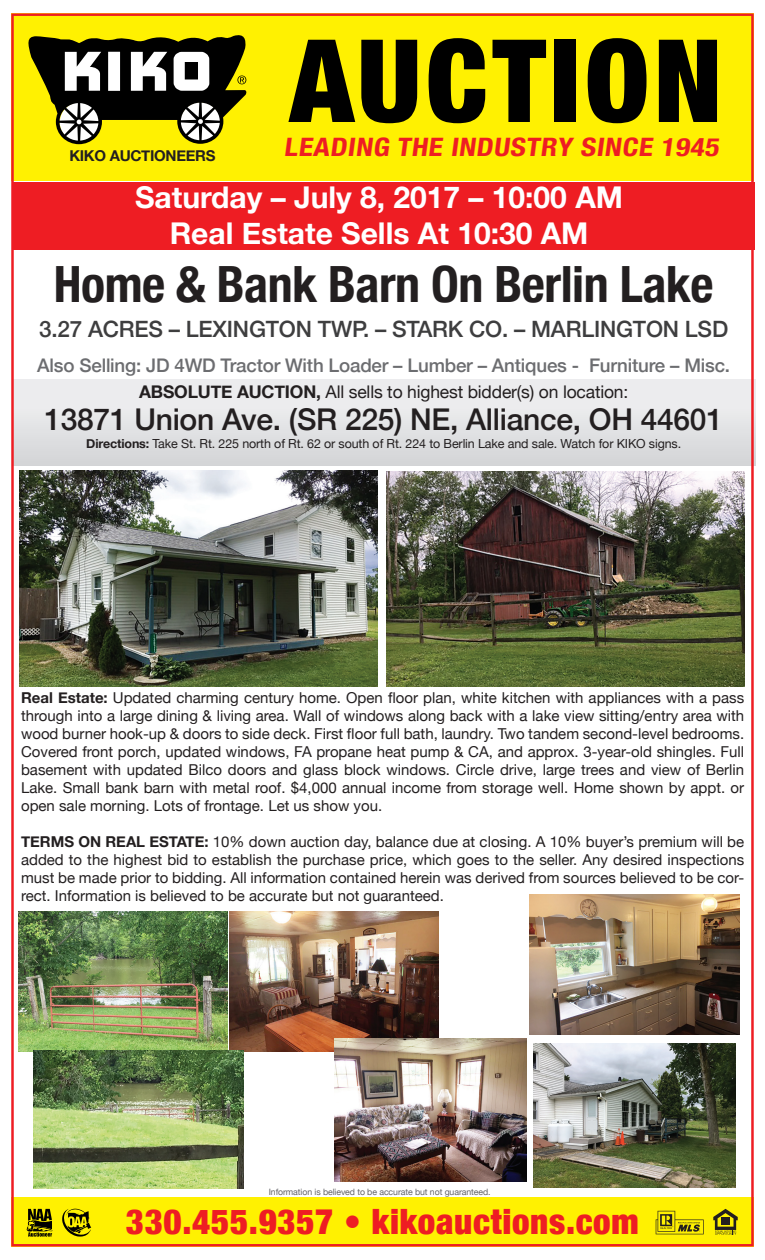
<style>
.page{position:relative;width:765px;height:1260px;background:#fff}
.page>*{position:absolute;margin:0;border:0;box-sizing:border-box;transform-origin:0 0}
.t1{font:900 condensed 115.12px "Helvetica Neue";letter-spacing:.04em;color:#000}
.t2{font:700 condensed 50px "Helvetica Neue";letter-spacing:-.01em;color:#231f20}
.t3{font:900 condensed 34.88px "Helvetica Neue";letter-spacing:.02em;color:#ee1d23}
.t4{font:700 30px "Helvetica Neue";color:#fff}
.t5{font:500 30px "Helvetica Neue";letter-spacing:-.01em;color:#231f20}
.t6{font:700 condensed 25.38px "Helvetica Neue";color:#ee1d23;scale:1.16 1}
.t7{font:500 22.5px "Helvetica Neue";letter-spacing:-.01em;color:#3e3e3f}
.t8{font:500 18.75px "Helvetica Neue";letter-spacing:-.01em;color:#6c6d70}
.t9{font:17.5px "Helvetica Neue";letter-spacing:-.01em;color:#231f20}
.t10{font:15px/18px "Helvetica Neue";color:#231f20;text-align:justify}
.t11{font:700 15px "Helvetica Neue";letter-spacing:-.02em;color:#231f20}
.t12{font:12.5px "Helvetica Neue";letter-spacing:-.01em;color:#231f20}
.t13{font:8.75px "Helvetica Neue";letter-spacing:-.01em;color:#636366}
.s1{font-weight:700}
</style>
<div class="page">
<img style="left:11px;top:13px;width:743px;height:1233px">
<svg style="left:26px;top:1209px;width:26px;height:28px"></svg>
<svg style="left:26px;top:33px;width:221px;height:111px"></svg>
<svg style="left:62px;top:1209px;width:29px;height:28px"></svg>
<p class="t11" style="left:69px;top:144px;width:148px">KIKO AUCTIONEERS</p>
<p class="t1" style="left:290px;top:-14px;width:434px">AUCTION</p>
<p class="t6" style="left:284px;top:126px;width:381px">LEADING THE INDUSTRY SINCE 1945</p>
<p class="t4" style="left:135px;top:174px;width:490px">Saturday – July 8, 2017 – 10:00 AM</p>
<p class="t4" style="left:170px;top:210px;width:420px">Real Estate Sells At 10:30 AM</p>
<p class="t2" style="left:54px;top:243px;width:661px">Home &amp; Bank Barn On Berlin Lake</p>
<p class="t7" style="left:39px;top:311px;width:691px">3.27 ACRES – LEXINGTON TWP. – STARK CO. – MARLINGTON LSD</p>
<p class="t8" style="left:37px;top:350px;width:694px">Also Selling: JD 4WD Tractor With Loader – Lumber – Antiques - Furniture – Misc.</p>
<p class="t9" style="left:139px;top:380px;width:491px"><span class="s1">ABSOLUTE AUCTION,</span> All sells to highest bidder(s) on location:</p>
<p class="t5" style="left:44px;top:395px;width:680px">13871 Union Ave. (SR 225) NE, Alliance, OH 44601</p>
<p class="t12" style="left:86px;top:435px;width:596px"><span class="s1">Directions:</span> Take St. Rt. 225 north of Rt. 62 or south of Rt. 224 to Berlin Lake and sale. Watch for KIKO signs.</p>
<p class="t10" style="left:21px;top:689px;width:725px"><span class="s1">Real Estate:</span> Updated charming century home. Open floor plan, white kitchen with appliances with a pass through into a large dining &amp; living area. Wall of windows along back with a lake view sitting/entry area with wood burner hook-up &amp; doors to side deck. First floor full bath, laundry. Two tandem second-level bedrooms.<br>Covered front porch, updated windows, FA propane heat pump &amp; CA, and approx. 3-year-old shingles. Full basement with updated Bilco doors and glass block windows. Circle drive, large trees and view of Berlin Lake. Small bank barn with metal roof. $4,000 annual income from storage well. Home shown by appt. or open sale morning. Lots of frontage. Let us show you.</p>
<p class="t10" style="left:21px;top:833px;width:725px"><span class="s1">TERMS ON REAL ESTATE:</span> 10% down auction day, balance due at closing. A 10% buyer’s premium will be added to the highest bid to establish the purchase price, which goes to the seller. Any desired inspections must be made prior to bidding. All information contained herein was derived from sources believed to be cor&shy;rect. Information is believed to be accurate but not guaranteed.</p>
<p class="t13" style="left:269px;top:1185px;width:223px">Information is believed to be accurate but not guaranteed.</p>
<p class="t3" style="left:126px;top:1193px;width:514px">330.455.9357 • kikoauctions.com</p>
</div>
